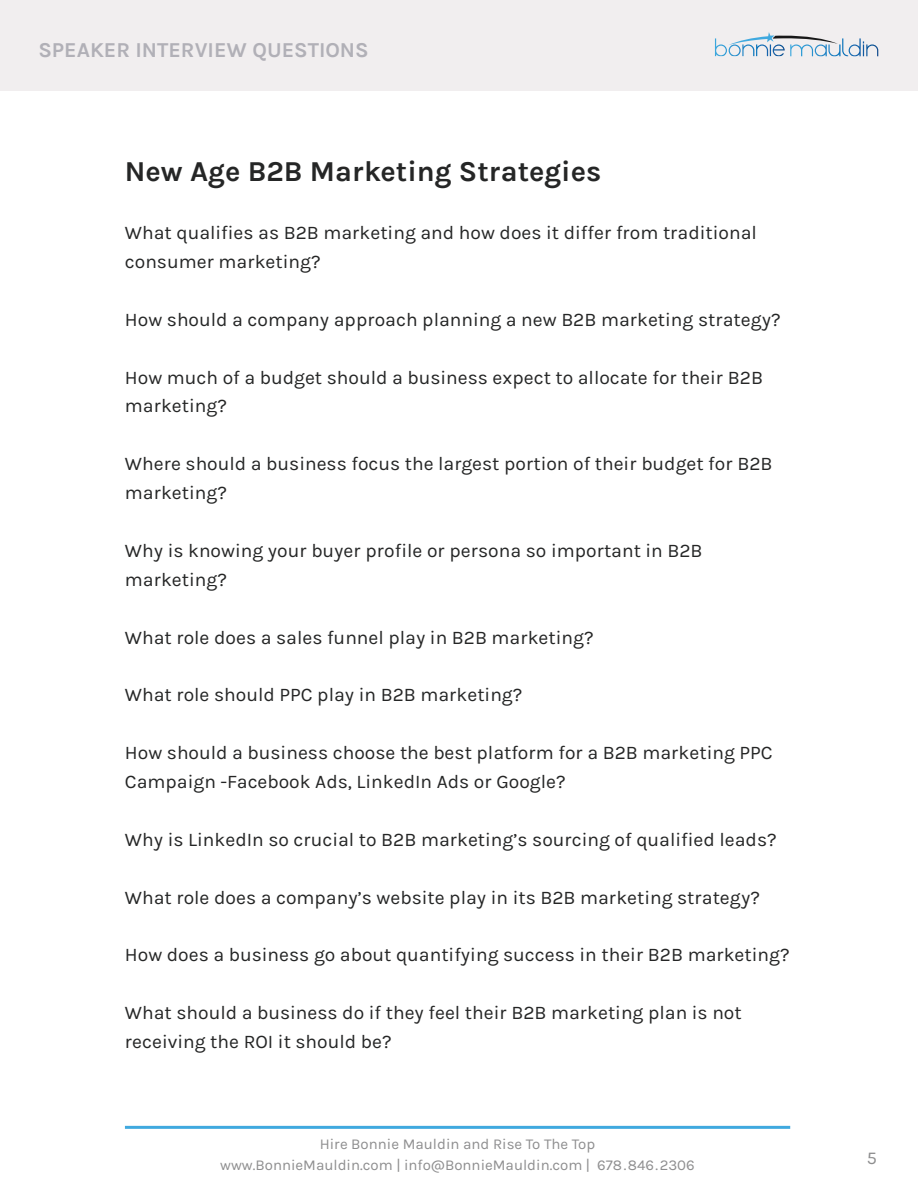
<style>
.page{position:relative;width:918px;height:1188px;background:#fff}
.page>*{position:absolute;margin:0;border:0;box-sizing:border-box;transform-origin:0 0}
.t1{font:700 28.95px "Karla";color:#252626}
.t2{font:700 21.3px "Karla";color:#b1b0b7}
.t3{font:19.2px/29px "Karla";color:#252626}
.t4{font:18px "Karla";color:#8e8e8f}
.t5{font:15px "Karla";color:#8e8e8f}
</style>
<div class="page">
<div style="left:0;top:0;width:918px;height:90px;background:#f1eeef"></div>
<svg style="left:755px;top:32px;width:60px;height:7px"></svg>
<img style="left:790px;top:38px;width:88px;height:19px">
<img style="left:715px;top:38px;width:70px;height:19px">
<hr style="left:125px;top:1126px;width:665px;height:3px;background:#40a9df">
<p class="t2" style="left:38px;top:37px;width:332px">SPEAKER INTERVIEW QUESTIONS</p>
<h1 class="t1" style="left:125px;top:155px;width:478px">New Age B2B Marketing Strategies</h1>
<p class="t3" style="left:125px;top:219px;width:633px">What qualifies as B2B marketing and how does it differ from traditional consumer marketing?</p>
<p class="t3" style="left:125px;top:305px;width:657px">How should a company approach planning a new B2B marketing strategy?</p>
<p class="t3" style="left:125px;top:363px;width:640px">How much of a budget should a business expect to allocate for their B2B marketing?</p>
<p class="t3" style="left:125px;top:450px;width:649px">Where should a business focus the largest portion of their budget for B2B marketing?</p>
<p class="t3" style="left:125px;top:536px;width:579px">Why is knowing your buyer profile or persona so important in B2B marketing?</p>
<p class="t3" style="left:125px;top:623px;width:470px">What role does a sales funnel play in B2B marketing?</p>
<p class="t3" style="left:125px;top:681px;width:399px">What role should PPC play in B2B marketing?</p>
<p class="t3" style="left:125px;top:739px;width:649px">How should a business choose the best platform for a B2B marketing PPC<br>Campaign -Facebook Ads, LinkedIn Ads or Google?</p>
<p class="t3" style="left:125px;top:825px;width:653px">Why is LinkedIn so crucial to B2B marketing’s sourcing of qualified leads?</p>
<p class="t3" style="left:125px;top:883px;width:637px">What role does a company’s website play in its B2B marketing strategy?</p>
<p class="t3" style="left:125px;top:941px;width:666px">How does a business go about quantifying success in their B2B marketing?</p>
<p class="t3" style="left:125px;top:999px;width:618px">What should a business do if they feel their B2B marketing plan is not receiving the ROI it should be?</p>
<p class="t5" style="left:320px;top:1136px;width:277px">Hire Bonnie Mauldin and Rise To The Top</p>
<p class="t5" style="left:220px;top:1157px;width:476px">www.BonnieMauldin.com | info@BonnieMauldin.com | 678.846.2306</p>
<p class="t4" style="left:867px;top:1148px;width:12px">5</p>
</div>
